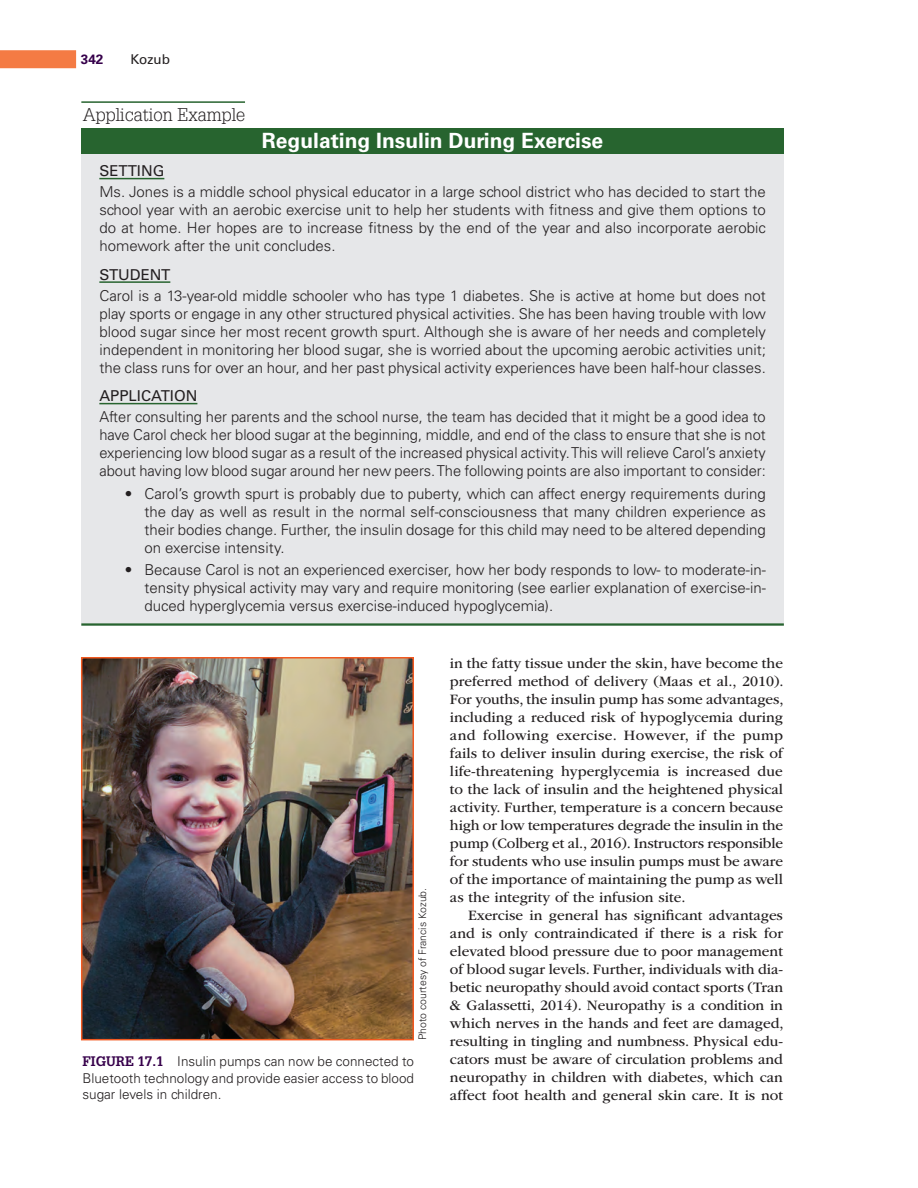
<style>
.page{position:relative;width:918px;height:1188px;background:#fff}
.page>*{position:absolute;margin:0;border:0;box-sizing:border-box;transform-origin:0 0}
.t1{font:700 21px "Univers LT Std";color:#fff}
.t2{font:300 18px "Glypha LT Std";color:#231f20}
.t3{font:300 15px/18px "Univers LT Std";color:#231f20;text-align:justify}
.t4{font:15px/18px "ITC Garamond Std";color:#231f20;text-align:justify}
.t5{font:15px "Univers LT Std";color:#231f20}
.t6{font:300 13.5px/16.5px "Univers LT Std";color:#231f20;text-align:justify}
.t7{font:13.5px "Univers LT Std";color:#231f20}
.t8{font:700 13.5px "Univers LT Std";color:#36004b}
.t9{font:300 10.5px "Univers LT Std";color:#231f20}
.s1{font-family:"Glypha LT Std";font-weight:700;color:#36004b}
</style>
<div class="page">
<div style="left:0;top:50px;width:76px;height:18px;background:#f47b44"></div>
<div style="left:81px;top:138px;width:702px;height:487px;background:#e6e7e9"></div>
<hr style="left:81px;top:101px;width:164px;height:2px;background:#27642f">
<div style="left:81px;top:128px;width:703px;height:26px;background:#27642f"></div>
<hr style="left:99px;top:178px;width:65px;height:1px;background:#27642f">
<hr style="left:99px;top:281px;width:71px;height:2px;background:#27642f">
<hr style="left:99px;top:403px;width:98px;height:1px;background:#27642f">
<hr style="left:81px;top:623px;width:703px;height:3px;background:#27642f">
<img style="left:84px;top:660px;width:327px;height:377px">
<div style="left:81px;top:657px;width:333px;height:383px;border:2px solid #f15921"></div>
<p class="t8" style="left:81px;top:51px;width:24px">342</p>
<p class="t7" style="left:130px;top:51px;width:41px">Kozub</p>
<p class="t2" style="left:83px;top:104px;width:164px">Application Example</p>
<h1 class="t1" style="left:262px;top:128px;width:343px">Regulating Insulin During Exercise</h1>
<p class="t5" style="left:99px;top:162px;width:67px">SETTING</p>
<p class="t3" style="left:99px;top:183px;width:668px">Ms. Jones is a middle school physical educator in a large school district who has decided to start the school year with an aerobic exercise unit to help her students with fitness and give them options to do at home. Her hopes are to increase fitness by the end of the year and also incorporate aerobic homework after the unit concludes.</p>
<p class="t5" style="left:99px;top:266px;width:72px">STUDENT</p>
<p class="t3" style="left:99px;top:287px;width:668px">Carol is a 13-year-old middle schooler who has type 1 diabetes. She is active at home but does not play sports or engage in any other structured physical activities. She has been having trouble with low blood sugar since her most recent growth spurt. Although she is aware of her needs and completely independent in monitoring her blood sugar, she is worried about the upcoming aerobic activities unit; the class runs for over an hour, and her past physical activity experiences have been half-hour classes.</p>
<p class="t5" style="left:99px;top:387px;width:100px">APPLICATION</p>
<p class="t3" style="left:99px;top:408px;width:668px">After consulting her parents and the school nurse, the team has decided that it might be a good idea to have Carol check her blood sugar at the beginning, middle, and end of the class to ensure that she is not experiencing low blood sugar as a result of the increased physical activity. This will relieve Carol’s anxiety about having low blood sugar around her new peers. The following points are also important to consider:</p>
<p class="t3" style="left:144px;top:485px;width:623px;text-indent:-20px">• Carol’s growth spurt is probably due to puberty, which can affect energy requirements during the day as well as result in the normal self-consciousness that many children experience as their bodies change. Further, the insulin dosage for this child may need to be altered depending on exercise intensity.</p>
<p class="t3" style="left:144px;top:561px;width:623px;text-indent:-20px">• Because Carol is not an experienced exerciser, how her body responds to low- to moderate-in&shy;tensity physical activity may vary and require monitoring (see earlier explanation of exercise-in&shy;duced hyperglycemia versus exercise-induced hypoglycemia).</p>
<p class="t9" style="left:416px;top:1040px;width:154px;rotate:-90deg">Photo courtesy of Francis Kozub.</p>
<p class="t6" style="left:82px;top:1053px;width:333px"><span class="s1">FIGURE 17.1</span> Insulin pumps can now be connected to Bluetooth technology and provide easier access to blood sugar levels in children.</p>
<p class="t4" style="left:450px;top:654px;width:335px">in the fatty tissue under the skin, have become the preferred method of delivery (Maas et al., 2010).<br>For youths, the insulin pump has some advantages, including a reduced risk of hypoglycemia during and following exercise. However, if the pump fails to deliver insulin during exercise, the risk of life-threatening hyperglycemia is increased due to the lack of insulin and the heightened physical activity. Further, temperature is a concern because high or low temperatures degrade the insulin in the pump (Colberg et al., 2016). Instructors responsible for students who use insulin pumps must be aware of the importance of maintaining the pump as well as the integrity of the infusion site.</p>
<p class="t4" style="left:450px;top:906px;width:335px;text-indent:18px">Exercise in general has significant advantages and is only contraindicated if there is a risk for elevated blood pressure due to poor management of blood sugar levels. Further, individuals with dia&shy;betic neuropathy should avoid contact sports (Tran &amp; Galassetti, 2014). Neuropathy is a condition in which nerves in the hands and feet are damaged, resulting in tingling and numbness. Physical edu&shy;cators must be aware of circulation problems and neuropathy in children with diabetes, which can affect foot health and general skin care. It is not</p>
</div>
